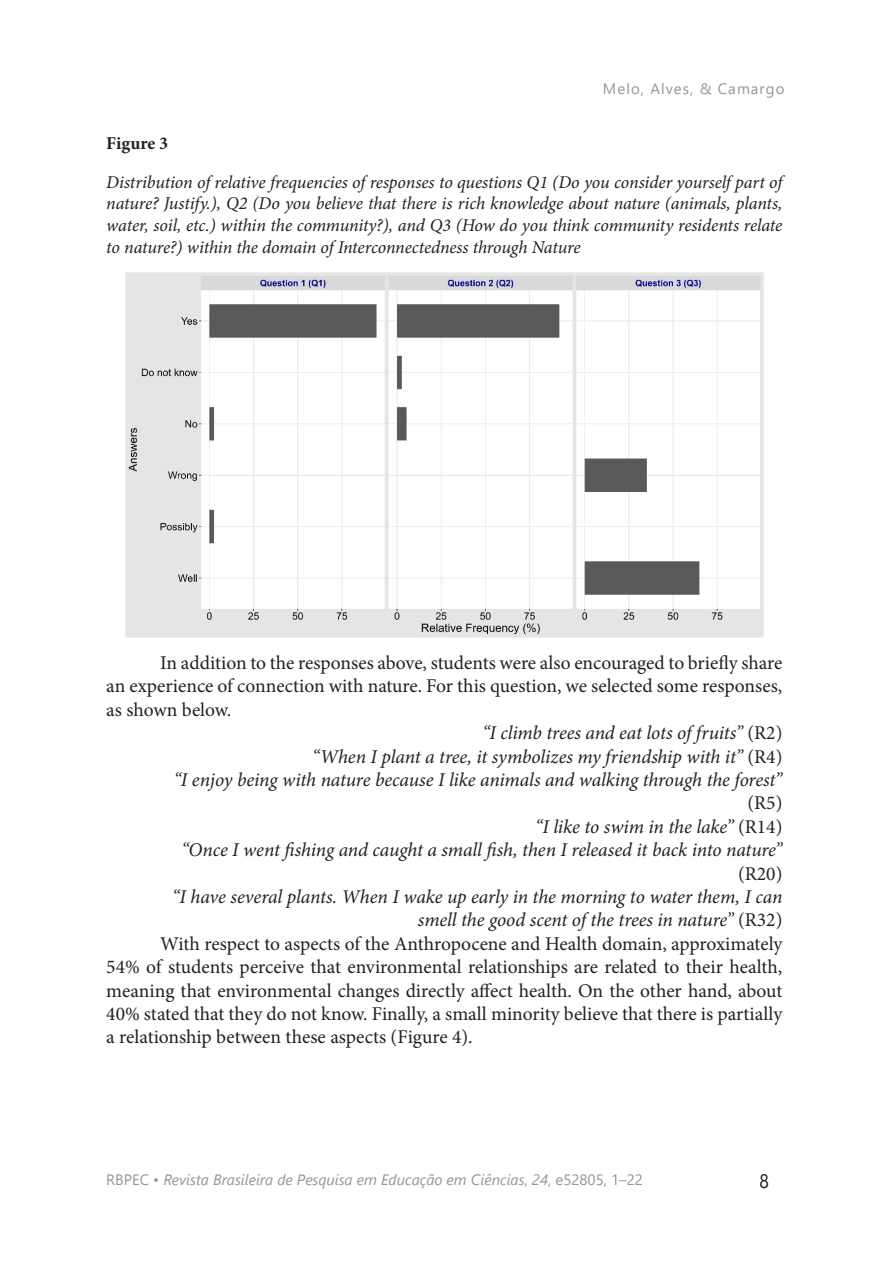
<style>
.page{position:relative;width:893px;height:1263px;background:#fff}
.page>*{position:absolute;margin:0;border:0;box-sizing:border-box;transform-origin:0 0}
.t1{font:19.5px/23.4px "Minion Pro";color:#231f20;text-align:justify}
.t2{font:italic 19.5px/23.4px "Minion Pro";letter-spacing:-.01em;color:#231f20;text-align:right}
.t3{font:19.5px "Segoe UI";color:#231f20;scale:.9 1}
.Título_tabelas_e_quadros{font:italic 18px/21.6px "Minion Pro";letter-spacing:-.01em;color:#231f20;text-align:justify}
.Número_de_tabelas_e_quadros{font:700 18px "Minion Pro";color:#231f20}
.t4{font:italic 15px "Segoe UI";color:#939598}
.t5{font:15px "Segoe UI";letter-spacing:.07em;color:#939598}
.s1{font-style:normal}
</style>
<div class="page">
<img style="left:125px;top:273px;width:638px;height:364px">
<p class="t5" style="left:603px;top:74px;width:183px">Melo, Alves, &amp; Camargo</p>
<p class="Número_de_tabelas_e_quadros" style="left:106px;top:131px;width:63px">Figure 3</p>
<p class="Título_tabelas_e_quadros" style="left:106px;top:171px;width:678px">Distribution of relative frequencies of responses to questions Q1 (Do you consider yourself part of nature? Justify.), Q2 (Do you believe that there is rich knowledge about nature (animals, plants, water, soil, etc.) within the community?), and Q3 (How do you think community residents relate to nature?) within the domain of Interconnectedness through Nature</p>
<p class="t1" style="left:106px;top:651px;width:678px;text-indent:54px">In addition to the responses above, students were also encouraged to briefly share an experience of connection with nature. For this question, we selected some responses, as shown below.</p>
<p class="t2" style="left:482px;top:721px;width:302px">“I climb trees and eat lots of fruits” <span class="s1">(R2)</span></p>
<p class="t2" style="left:312px;top:745px;width:472px">“When I plant a tree, it symbolizes my friendship with it” <span class="s1">(R4)</span></p>
<p class="t2" style="left:174px;top:768px;width:610px">“I enjoy being with nature because I like animals and walking through the forest” <span class="s1">(R5)</span></p>
<p class="t2" style="left:535px;top:815px;width:249px">“I like to swim in the lake” <span class="s1">(R14)</span></p>
<p class="t2" style="left:181px;top:838px;width:602px">“Once I went fishing and caught a small fish, then I released it back into nature” <span class="s1">(R20)</span></p>
<p class="t2" style="left:172px;top:885px;width:612px">“I have several plants. When I wake up early in the morning to water them, I can smell the good scent of the trees in nature” <span class="s1">(R32)</span></p>
<p class="t1" style="left:106px;top:932px;width:678px;text-indent:54px">With respect to aspects of the Anthropocene and Health domain, approximately 54% of students perceive that environmental relationships are related to their health, meaning that environmental changes directly affect health. On the other hand, about 40% stated that they do not know. Finally, a small minority believe that there is partially a relationship between these aspects (Figure 4).</p>
<p class="t4" style="left:106px;top:1165px;width:538px"><span class="s1">RBPEC •</span> Revista Brasileira de Pesquisa em Educação em Ciências<span class="s1">,</span> 24<span class="s1">, e52805, 1–22</span></p>
<p class="t3" style="left:760px;top:1162px;width:12px">8</p>
</div>
